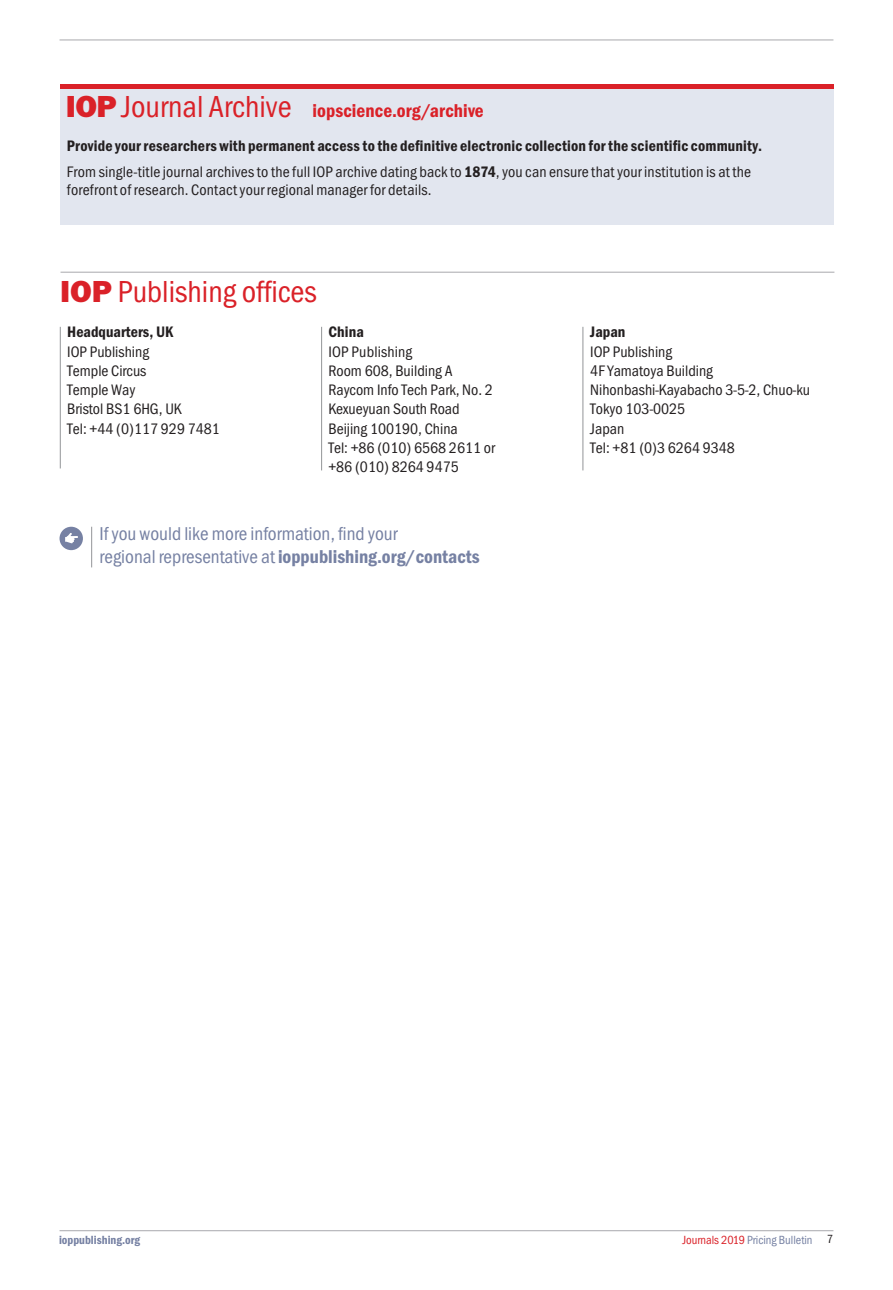
<style>
.page{position:relative;width:893px;height:1290px;background:#fff}
.page>*{position:absolute;margin:0;border:0;box-sizing:border-box;transform-origin:0 0}
.t1{font:31.5px "Franklin Got Cd Io P";color:#da2128}
.t2{font:19.25px/22.8px "Franklin Got Cd Io P";color:#7681a3}
.t3{font:600 19.25px "Franklin Got Cd Io P";letter-spacing:.005em;color:#da2128}
.t4{font:15.75px/19.2px "Franklin Got Cd Io P";color:#231f20}
.t5{font:600 15.75px/25.9px "Franklin Got Cd Io P";letter-spacing:.01em;color:#231f20}
.t6{font:12.25px "Franklin Got Cd Io P";color:#7681a3}
.t7{font:600 12.25px "Franklin Got Cd Io P";color:#7681a3}
.s1{font-family:"Franklin Got Md Io P";font-weight:800;font-size:31.5px}
.s2{font-weight:400;font-size:31.5px}
.s3{font-weight:400}
.s4{font-family:"Franklin Got Md Io P";font-weight:800}
.s5{font-weight:600}
.s6{color:#da2128}
.s7{color:#231f20}
</style>
<div class="page">
<hr style="left:60px;top:1230px;width:773px;height:1px;background:#a8a9ad">
<hr style="left:60px;top:40px;width:773px;height:1px;background:#a8a9ad">
<hr style="left:61px;top:272px;width:773px;height:1px;background:#a8a9ad">
<hr style="left:321px;top:327px;width:1px;height:143px;background:#939598">
<hr style="left:60px;top:327px;width:1px;height:141px;background:#939598">
<hr style="left:583px;top:327px;width:1px;height:143px;background:#939598">
<div style="left:60px;top:84px;width:773px;height:141px;background:#e2e6ef"></div>
<div style="left:60px;top:84px;width:773px;height:5px;background:#da2128"></div>
<hr style="left:91px;top:527px;width:1px;height:40px;background:#939598">
<div style="left:60px;top:527px;width:23px;height:23px;background:#7681a3;border-radius:50%"></div>
<svg style="left:65px;top:533px;width:13px;height:10px"></svg>
<p class="t3" style="left:66px;top:100px;width:419px"><span class="s1">IOP</span> <span class="s2">Journal Archive</span> iopscience.org/archive</p>
<p class="t5" style="left:67px;top:133px;width:696px">Provide your researchers with permanent access to the definitive electronic collection for the scientific community.<br><span class="s3">From single-title journal archives to the full IOP archive dating back to</span> 1874<span class="s3">, you can ensure that your institution is at the</span></p>
<p class="t4" style="left:67px;top:180px;width:366px">forefront of research. Contact your regional manager for details.</p>
<h1 class="t1" style="left:60px;top:273px;width:258px"><span class="s4">IOP</span> Publishing offices</h1>
<p class="t5" style="left:67px;top:319px;width:108px">Headquarters, UK</p>
<p class="t4" style="left:67px;top:342px;width:154px">IOP Publishing<br>Temple Circus<br>Temple Way<br>Bristol BS1 6HG, UK<br>Tel: +44 (0)117 929 7481</p>
<p class="t5" style="left:328px;top:319px;width:37px">China</p>
<p class="t4" style="left:328px;top:342px;width:168px">IOP Publishing<br>Room 608, Building A<br>Raycom Info Tech Park, No. 2<br>Kexueyuan South Road<br>Beijing 100190, China<br>Tel: +86 (010) 6568 2611 or +86 (010) 8264 9475</p>
<p class="t2" style="left:100px;top:523px;width:381px">If you would like more information, find your<br>regional representative at <span class="s5">ioppublishing.org/contacts</span></p>
<p class="t5" style="left:590px;top:319px;width:37px">Japan</p>
<p class="t4" style="left:590px;top:342px;width:221px">IOP Publishing<br>4F Yamatoya Building<br>Nihonbashi-Kayabacho 3-5-2, Chuo-ku<br>Tokyo 103-0025<br>Japan<br>Tel: +81 (0)3 6264 9348</p>
<p class="t7" style="left:59px;top:1232px;width:83px">ioppublishing.org</p>
<p class="t6" style="left:682px;top:1232px;width:152px"><span class="s6">Journals 2019</span> Pricing Bulletin <span class="s7">7</span></p>
</div>
